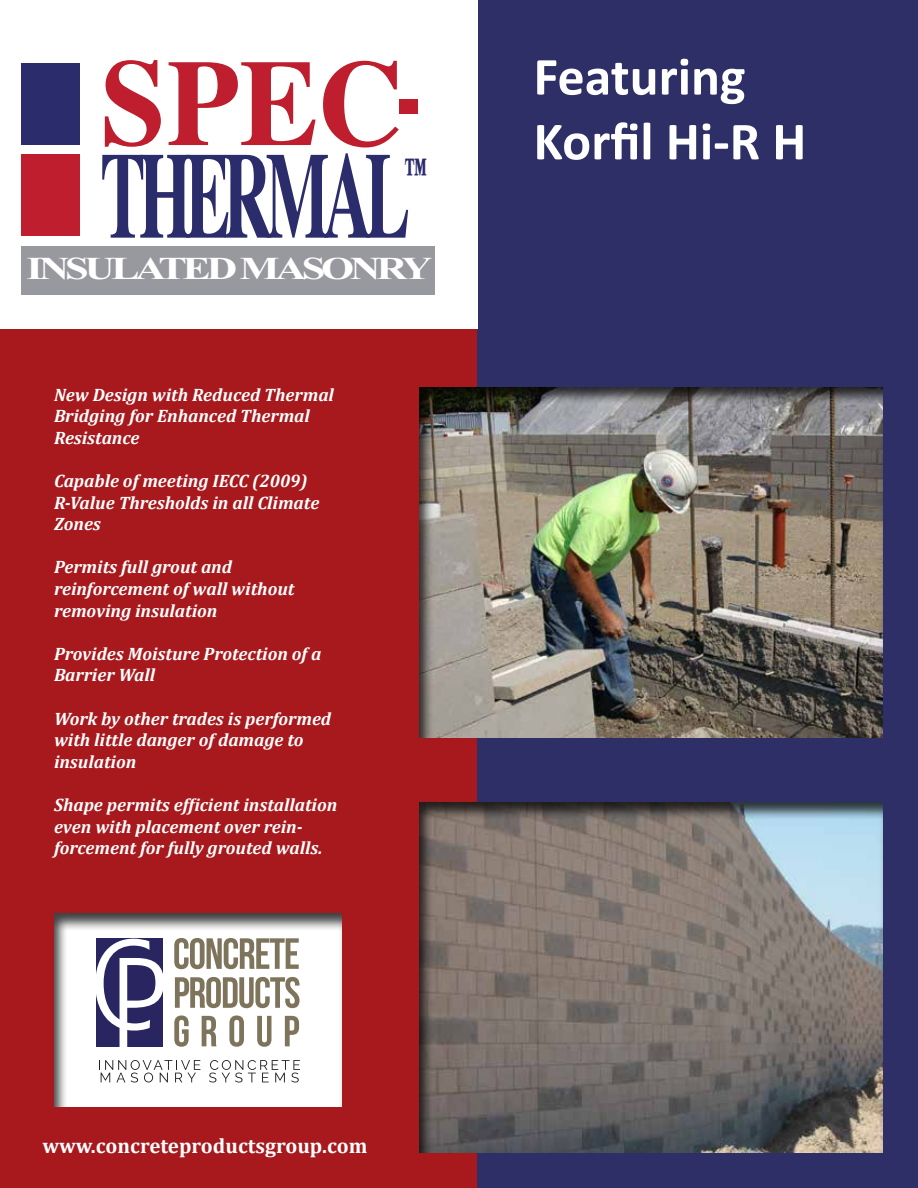
<style>
.page{position:relative;width:918px;height:1188px;background:#a7191d}
.page>*{position:absolute;margin:0;border:0;box-sizing:border-box;transform-origin:0 0}
.t1{font:700 122.4px "Times";letter-spacing:-.1em;color:#2b2c6c;scale:.55 1}
.t2{font:700 122.4px "Times";color:#be1e2d}
.t3{font:700 54px/64.8px "Calibri";color:#fff}
.t4{font:700 46.35px "Times";color:#2b2c6c;scale:.55 1}
.t5{font:700 31.95px "Times New Roman";letter-spacing:-.1em;color:#fff;scale:1.33 1}
.t6{font:700 21px "Cambria";color:#fff}
.t7{font:italic 700 18px/21.6px "Cambria";color:#fff}
</style>
<div class="page">
<div style="left:477px;top:0;width:441px;height:1188px;background:#2f2f68"></div>
<div style="left:0;top:0;width:477px;height:328px;background:#fff"></div>
<div style="left:21px;top:63px;width:59px;height:82px;background:#2b2c6c"></div>
<div style="left:21px;top:155px;width:59px;height:81px;background:#be1e2d"></div>
<div style="left:21px;top:246px;width:414px;height:49px;background:#98989f"></div>
<div style="left:417px;top:802px;width:465px;height:351px;background:#000;opacity:.75"></div>
<div style="left:417px;top:387px;width:465px;height:351px;background:#000;opacity:.75"></div>
<div style="left:52px;top:912px;width:290px;height:195px;background:#000;opacity:.75"></div>
<h1 class="t2" style="left:101px;top:-13px;width:324px">SPEC-</h1>
<h1 class="t1" style="left:101px;top:79px;width:564px">THERMAL</h1>
<h3 class="t4" style="left:403px;top:130px;width:48px">™</h3>
<h3 class="t5" style="left:27px;top:246px;width:307px">INSULATED MASONRY</h3>
<p class="t7" style="left:54px;top:383px;width:281px">New Design with Reduced Thermal<br>Bridging for Enhanced Thermal<br>Resistance</p>
<p class="t7" style="left:54px;top:470px;width:267px">Capable of meeting IECC (2009)<br>R-Value Thresholds in all Climate<br>Zones</p>
<p class="t7" style="left:54px;top:556px;width:242px">Permits full grout and reinforcement of wall without removing insulation</p>
<p class="t7" style="left:54px;top:642px;width:269px">Provides Moisture Protection of a<br>Barrier Wall</p>
<p class="t7" style="left:54px;top:707px;width:279px">Work by other trades is performed with little danger of damage to insulation</p>
<p class="t7" style="left:54px;top:794px;width:285px">Shape permits efficient installation even with placement over rein&shy;forcement for fully grouted walls.</p>
<h2 class="t3" style="left:534px;top:44px;width:274px">Featuring<br>Korfil Hi-R H</h2>
<p class="t6" style="left:42px;top:1131px;width:327px">www.concreteproductsgroup.com</p>
</div>
